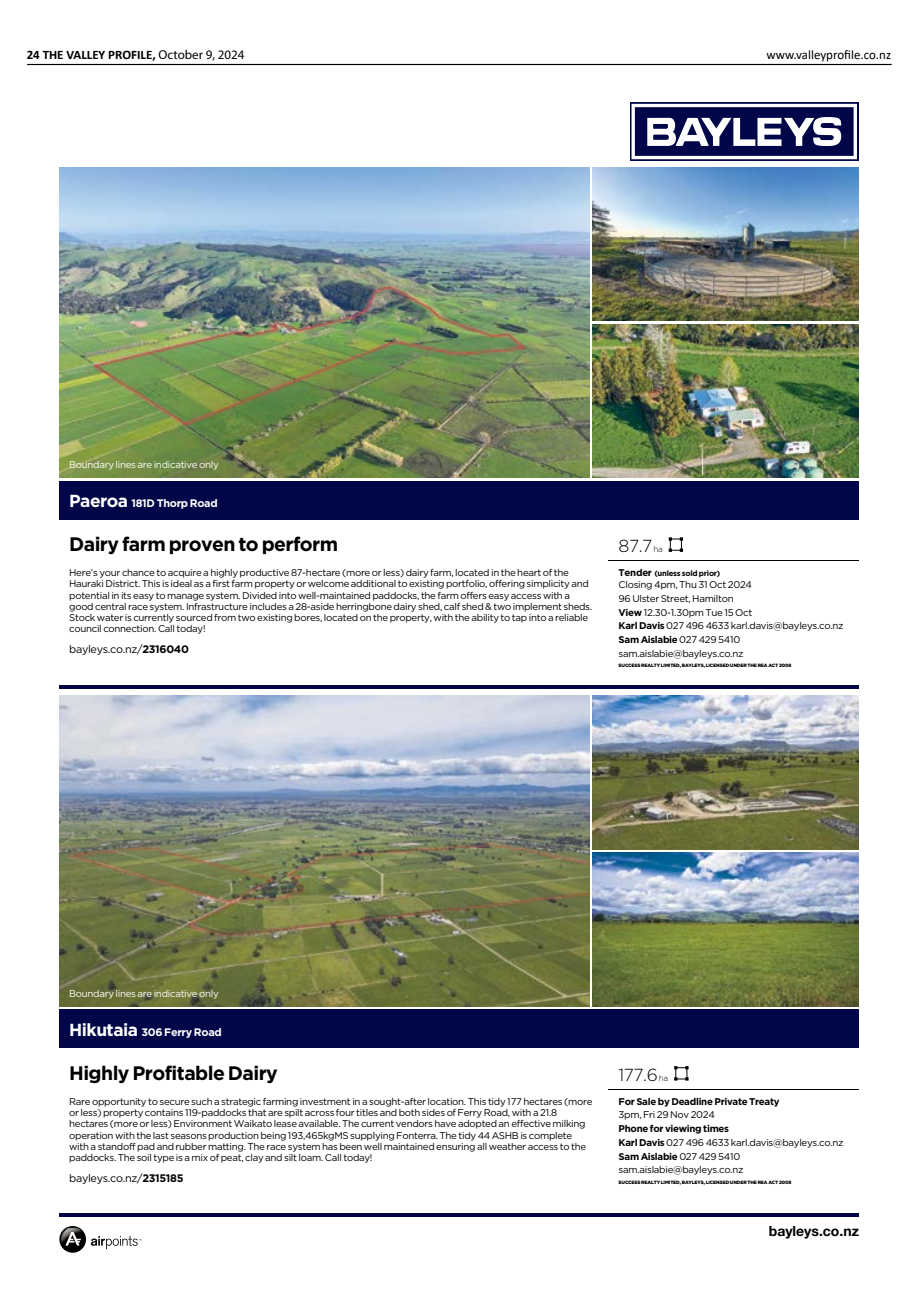
<style>
.page{position:relative;width:922px;height:1312px;background:#fff}
.page>*{position:absolute;margin:0;border:0;box-sizing:border-box;transform-origin:0 0}
.t1{font:700 19.5px "Gotham";letter-spacing:-.03em;color:#000}
.t2{font:300 17.38px "Gotham";color:#000}
.t3{font:700 14px "Helvetica Neue LT Pro";color:#000}
.t4{font:700 13px "Calibri";color:#000}
.t5{font:13px "Calibri";color:#000}
.t6{font:10.88px "Gotham";letter-spacing:-.03em;color:#000}
.t7{font:700 10.88px "Gotham";letter-spacing:-.03em;color:#fff}
.t8{font:9.75px/11.2px "Gotham";letter-spacing:-.03em;color:#000}
.t9{font:9.75px "Gotham";letter-spacing:-.03em;color:#fff}
.t10{font:700 9.75px "Gotham";letter-spacing:-.03em;color:#000}
.t11{font:700 7.75px "Gotham";letter-spacing:-.03em;color:#000}
.t12{font:900 4.75px "Gotham";letter-spacing:-.03em;color:#000}
.s1{font-family:"Myriad Pro";font-weight:400}
.s2{font-size:17.38px}
.s3{font-weight:700}
.s4{font-size:8.25px}
.s5{font-size:9.75px}
</style>
<div class="page">
<hr style="left:27px;top:64px;width:864px;height:1px;background:#000">
<div style="left:630px;top:102px;width:228px;height:59px;background:linear-gradient(to bottom,#f7f7f9,#f7f7f9)"></div>
<svg style="left:631px;top:104px;width:225px;height:55px"></svg>
<svg style="left:91px;top:1235px;width:51px;height:13px"></svg>
<svg style="left:59px;top:1225px;width:27px;height:27px"></svg>
<img style="left:61px;top:1227px;width:20px;height:15px">
<svg style="left:65px;top:1231px;width:16px;height:14px"></svg>
<hr style="left:59px;top:685px;width:799px;height:3px;background:#000647">
<img style="left:59px;top:167px;width:530px;height:310px">
<img style="left:592px;top:167px;width:266px;height:154px">
<img style="left:592px;top:324px;width:266px;height:153px">
<div style="left:59px;top:481px;width:799px;height:38px;background:#000647"></div>
<svg style="left:668px;top:537px;width:15px;height:14px"></svg>
<hr style="left:608px;top:560px;width:250px;height:1px;background:#000">
<img style="left:59px;top:695px;width:530px;height:311px">
<img style="left:592px;top:695px;width:266px;height:154px">
<img style="left:592px;top:852px;width:266px;height:154px">
<div style="left:59px;top:1009px;width:799px;height:38px;background:#000647"></div>
<svg style="left:674px;top:1066px;width:14px;height:14px"></svg>
<hr style="left:608px;top:1088px;width:250px;height:1px;background:#000">
<hr style="left:59px;top:1213px;width:799px;height:3px;background:#000647">
<h3 class="t4" style="left:27px;top:45px;width:219px">24 THE VALLEY PROFILE, <span class="s1">October 9, 2024</span></h3>
<h3 class="t5" style="left:766px;top:45px;width:126px">www.valleyprofile.co.nz</h3>
<p class="t9" style="left:69px;top:458px;width:151px">Boundary lines are indicative only</p>
<p class="t7" style="left:69px;top:496px;width:150px"><span class="s2">Paeroa</span> 181D Thorp Road</p>
<h1 class="t1" style="left:69px;top:531px;width:270px">Dairy farm proven to perform</h1>
<p class="t8" style="left:69px;top:567px;width:524px">Here’s your chance to acquire a highly productive 87-hectare (more or less) dairy farm, located in the heart of the Hauraki District. This is ideal as a first farm property or welcome additional to existing portfolio, offering simplicity and potential in its easy to manage system. Divided into well-maintained paddocks, the farm offers easy access with a good central race system. Infrastructure includes a 28-aside herringbone dairy shed, calf shed &amp; two implement sheds.<br>Stock water is currently sourced from two existing bores, located on the property, with the ability to tap into a reliable council connection. Call today!</p>
<p class="t6" style="left:69px;top:642px;width:121px">bayleys.co.nz/<span class="s3">2316040</span></p>
<h2 class="t2" style="left:618px;top:534px;width:46px">87.7<span class="s4">ha</span></h2>
<p class="t11" style="left:618px;top:568px;width:103px"><span class="s5">Tender</span> (unless sold prior)</p>
<p class="t8" style="left:618px;top:577px;width:226px;line-height:13.8px">Closing 4pm, Thu 31 Oct 2024<br>96 Ulster Street, Hamilton<br><span class="s3">View</span> 12.30-1.30pm Tue 15 Oct<br><span class="s3">Karl Davis</span> 027 496 4633 karl.davis@bayleys.co.nz<br><span class="s3">Sam Aislabie</span> 027 429 5410 sam.aislabie@bayleys.co.nz</p>
<p class="t12" style="left:618px;top:662px;width:174px">SUCCESS REALTY LIMITED, BAYLEYS, LICENSED UNDER THE REA ACT 2008</p>
<p class="t9" style="left:69px;top:986px;width:151px">Boundary lines are indicative only</p>
<p class="t7" style="left:69px;top:1024px;width:154px"><span class="s2">Hikutaia</span> 306 Ferry Road</p>
<h1 class="t1" style="left:69px;top:1059px;width:210px">Highly Profitable Dairy</h1>
<p class="t8" style="left:69px;top:1095px;width:524px">Rare opportunity to secure such a strategic farming investment in a sought-after location. This tidy 177 hectares (more or less) property contains 119-paddocks that are spilt across four titles and both sides of Ferry Road, with a 21.8 hectares (more or less) Environment Waikato lease available. The current vendors have adopted an effective milking operation with the last seasons production being 193,465kgMS supplying Fonterra. The tidy 44 ASHB is complete with a standoff pad and rubber matting. The race system has been well maintained ensuring all weather access to the paddocks. The soil type is a mix of peat, clay and silt loam. Call today!</p>
<p class="t6" style="left:69px;top:1170px;width:116px">bayleys.co.nz/<span class="s3">2315185</span></p>
<h2 class="t2" style="left:618px;top:1063px;width:51px">177.6<span class="s4">ha</span></h2>
<p class="t10" style="left:618px;top:1094px;width:162px">For Sale by Deadline Private Treaty</p>
<p class="t8" style="left:618px;top:1108px;width:98px">3pm, Fri 29 Nov 2024</p>
<p class="t8" style="left:618px;top:1121px;width:226px;line-height:13.8px"><span class="s3">Phone for viewing times<br>Karl Davis</span> 027 496 4633 karl.davis@bayleys.co.nz<br><span class="s3">Sam Aislabie</span> 027 429 5410 sam.aislabie@bayleys.co.nz</p>
<p class="t12" style="left:618px;top:1178px;width:174px">SUCCESS REALTY LIMITED, BAYLEYS, LICENSED UNDER THE REA ACT 2008</p>
<h3 class="t3" style="left:768px;top:1221px;width:92px">bayleys.co.nz</h3>
</div>
